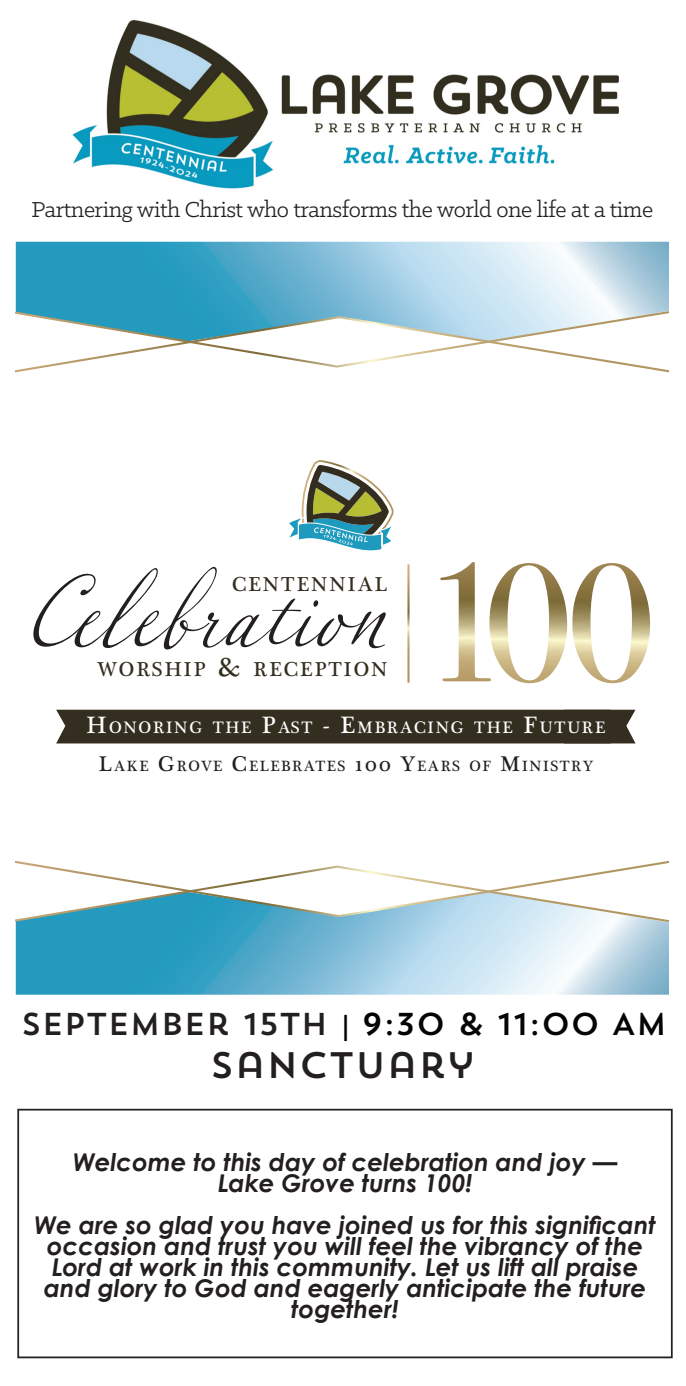
<style>
.page{position:relative;width:686px;height:1386px;background:#fff}
.page>*{position:absolute;margin:0;border:0;box-sizing:border-box;transform-origin:0 0}
.t1{font:36.75px "Trend Sans One";color:#231f20}
.t2{font:31.5px "Trend Sans One";letter-spacing:-.02em;color:#231f20}
.t3{font:italic 700 24.5px/21px "Century Gothic";color:#231f20;text-align:center}
.t4{font:24.5px "Klinic Slab";letter-spacing:-.02em;color:#231f20}
.t5{font:20.65px "Plantagenet Cherokee";letter-spacing:.1em;color:#332e1f}
.t6{font:16.97px "Plantagenet Cherokee";letter-spacing:.1em;color:#fff}
.t7{font:15.22px "Plantagenet Cherokee";letter-spacing:.1em;color:#231f20}
.s1{font-size:29.57px}
.s2{font-size:24.32px}
.s3{font-size:21.7px}
.s4{font-size:28px;color:#040503}
.s5{color:#040503}
</style>
<div class="page">
<div style="left:17px;top:1109px;width:655px;height:249px;border:2px solid #231f20"></div>
<img style="left:72px;top:19px;width:545px;height:170px">
<svg style="left:16px;top:242px;width:652px;height:127px"></svg>
<svg style="left:16px;top:742px;width:652px;height:123px"></svg>
<svg style="left:16px;top:865px;width:652px;height:130px"></svg>
<div style="left:56px;top:710px;width:579px;height:33px;background:#332e1f"></div>
<svg style="left:440px;top:562px;width:126px;height:121px"></svg>
<svg style="left:572px;top:563px;width:77px;height:120px"></svg>
<svg style="left:33px;top:567px;width:353px;height:83px"></svg>
<svg style="left:289px;top:460px;width:105px;height:91px"></svg>
<p class="t4" style="left:32px;top:194px;width:622px">Partnering with Christ who transforms the world one life at a time</p>
<p class="t5" style="left:232px;top:572px;width:157px">CENTENNIAL</p>
<p class="t5" style="left:97px;top:657px;width:291px">WORSHIP <span class="s1">&amp;</span> RECEPTION</p>
<p class="t6" style="left:86px;top:718px;width:520px"><span class="s2">H</span>ONORING THE <span class="s2">P</span>AST <span class="s2">- E</span>MBRACING THE <span class="s2">F</span>UTURE</p>
<p class="t7" style="left:99px;top:757px;width:495px"><span class="s3">L</span>AKE <span class="s3">G</span>ROVE <span class="s3">C</span>ELEBRATES <span class="s3">100 Y</span>EARS OF <span class="s3">M</span>INISTRY</p>
<p class="t2" style="left:21px;top:1003px;width:647px">SEPTEMBER 15TH <span class="s4">|</span> <span class="s5">9:30 &amp; 11:00 AM</span></p>
<p class="t1" style="left:209px;top:1042px;width:267px">SANCTUARY</p>
<p class="t3" style="left:73px;top:1150px;width:545px">Welcome to this day of celebration and joy —</p>
<p class="t3" style="left:217px;top:1171px;width:256px">Lake Grove turns 100!</p>
<p class="t3" style="left:34px;top:1213px;width:622px">We are so glad you have joined us for this significant occasion and trust you will feel the vibrancy of the Lord at work in this community. Let us lift all praise and glory to God and eagerly anticipate the future together!</p>
</div>
